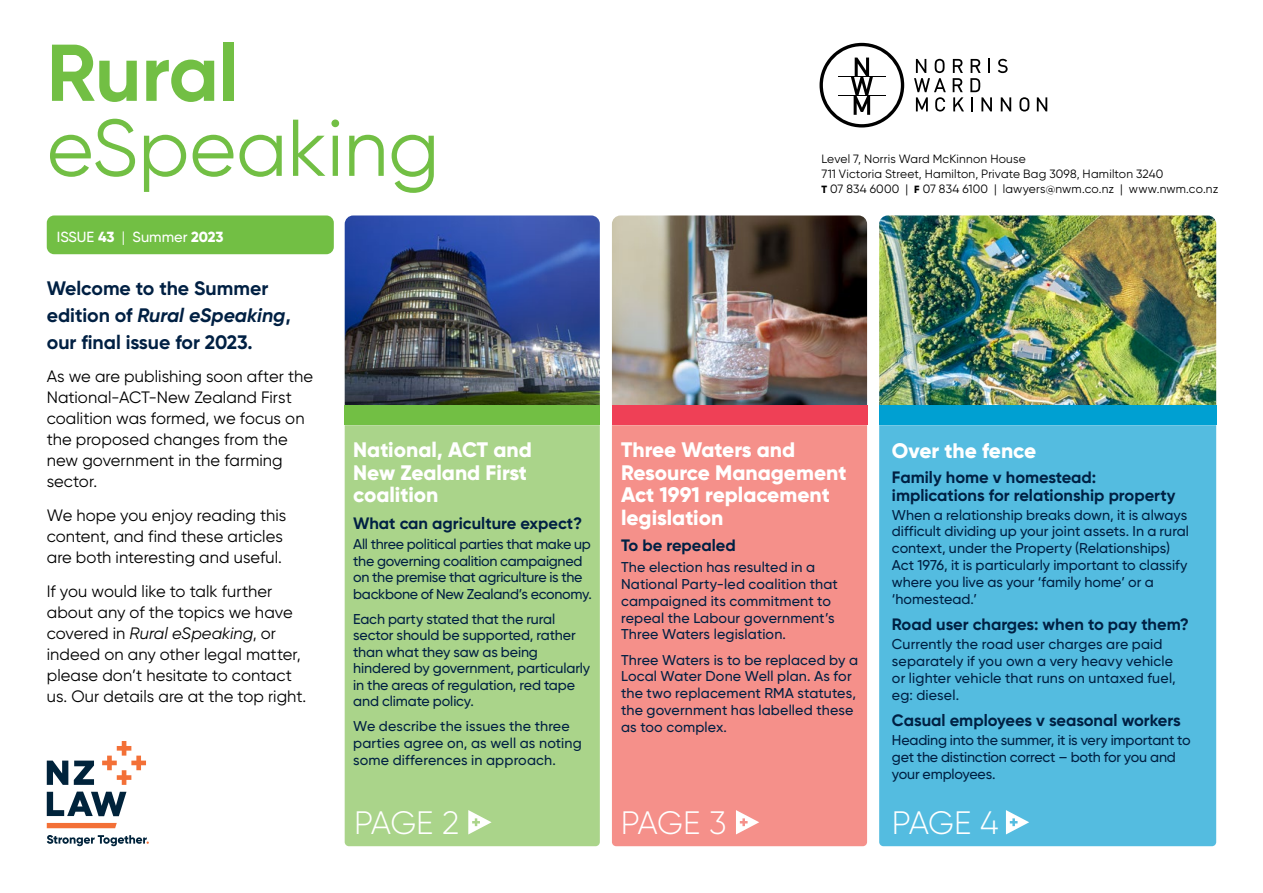
<style>
.page{position:relative;width:1263px;height:893px;background:#fff}
.page>*{position:absolute;margin:0;border:0;box-sizing:border-box;transform-origin:0 0}
.t1{font:80.25px "Gilroy";color:#72bf44}
.t2{font:700 80.25px "Gilroy";letter-spacing:-.005em;color:#72bf44}
.t3{font:300 32.4px "Gilroy";letter-spacing:-.025em;color:#fff}
.t4{font:800 21px/22.5px "Gilroy";color:#fff}
.t5{font:700 19.5px/27px "Gilroy";color:#002043}
.t6{font:16.5px/21px "Gilroy";letter-spacing:.005em;color:#000}
.t7{font:700 16.5px/18px "Gilroy";color:#002043}
.t8{font:500 14.7px "Gilroy";color:#fff}
.t9{font:500 14.25px/16.8px "Gilroy";color:#002043}
.t10{font:500 14.25px/16.5px "Gilroy";letter-spacing:-.02em;color:#002043}
.t11{font:12px/15px "Gilroy";letter-spacing:.015em;color:#000}
.s1{font-weight:800}
.s2{font-weight:400}
.s3{font-style:italic}
.s4{font-weight:800;font-size:10.5px}
</style>
<div class="page">
<img style="left:612px;top:215px;width:255px;height:191px">
<div style="left:612px;top:425px;width:255px;height:421px;background:#f5908a"></div>
<div style="left:612px;top:406px;width:255px;height:19px;background:#ef4056"></div>
<img style="left:345px;top:215px;width:255px;height:191px">
<img style="left:879px;top:215px;width:337px;height:191px">
<div style="left:879px;top:425px;width:337px;height:421px;background:#54bce0"></div>
<div style="left:345px;top:425px;width:255px;height:421px;background:#aad48a"></div>
<svg style="left:468px;top:810px;width:24px;height:24px"></svg>
<svg style="left:1006px;top:810px;width:23px;height:24px"></svg>
<svg style="left:736px;top:810px;width:23px;height:24px"></svg>
<div style="left:345px;top:406px;width:255px;height:19px;background:#72bf44"></div>
<div style="left:879px;top:406px;width:337px;height:19px;background:#00a0d2"></div>
<div style="left:47px;top:215px;width:287px;height:39px;background:#72bf44;border-radius:7px"></div>
<svg style="left:47px;top:792px;width:79px;height:24px"></svg>
<svg style="left:47px;top:761px;width:47px;height:24px"></svg>
<svg style="left:102px;top:741px;width:44px;height:44px"></svg>
<svg style="left:47px;top:823px;width:70px;height:5px"></svg>
<svg style="left:47px;top:835px;width:102px;height:11px"></svg>
<svg style="left:998px;top:59px;width:9px;height:14px"></svg>
<svg style="left:914px;top:59px;width:32px;height:53px"></svg>
<svg style="left:953px;top:59px;width:11px;height:52px"></svg>
<svg style="left:970px;top:59px;width:22px;height:52px"></svg>
<svg style="left:1001px;top:97px;width:10px;height:14px"></svg>
<svg style="left:1019px;top:97px;width:10px;height:15px"></svg>
<svg style="left:1037px;top:97px;width:10px;height:14px"></svg>
<svg style="left:819px;top:43px;width:85px;height:85px"></svg>
<hr style="left:838px;top:76px;width:47px;height:1px;background:#000">
<hr style="left:838px;top:95px;width:47px;height:1px;background:#000">
<h1 class="t2" style="left:47px;top:23px;width:193px">Rural</h1>
<h1 class="t1" style="left:47px;top:99px;width:394px">eSpeaking</h1>
<p class="t8" style="left:57px;top:228px;width:168px">ISSUE <span class="s1">43</span> <span class="s2">|</span> Summer <span class="s1">2023</span></p>
<h3 class="t5" style="left:47px;top:274px;width:246px">Welcome to the Summer edition of <span class="s3">Rural eSpeaking</span>, our final issue for 2023.</h3>
<p class="t6" style="left:47px;top:366px;width:268px">As we are publishing soon after the<br>National-ACT-New Zealand First coalition was formed, we focus on the proposed changes from the new government in the farming sector.</p>
<p class="t6" style="left:47px;top:505px;width:241px">We hope you enjoy reading this content, and find these articles are both interesting and useful.</p>
<p class="t6" style="left:47px;top:580px;width:261px">If you would like to talk further about any of the topics we have covered in <span class="s3">Rural eSpeaking</span>, or indeed on any other legal matter, please don’t hesitate to contact us. Our details are at the top right.</p>
<h3 class="t4" style="left:353px;top:438px;width:180px">National, ACT and<br>New Zealand First coalition</h3>
<p class="t7" style="left:353px;top:514px;width:231px">What can agriculture expect?</p>
<p class="t10" style="left:353px;top:536px;width:240px">All three political parties that make up the governing coalition campaigned on the premise that agriculture is the backbone of New Zealand’s economy.</p>
<p class="t9" style="left:353px;top:610px;width:238px">Each party stated that the rural sector should be supported, rather than what they saw as being hindered by government, particularly in the areas of regulation, red tape and climate policy.</p>
<p class="t9" style="left:353px;top:718px;width:230px">We describe the issues the three parties agree on, as well as noting some differences in approach.</p>
<p class="t11" style="left:821px;top:152px;width:398px">Level 7, Norris Ward McKinnon House<br>711 Victoria Street, Hamilton, Private Bag 3098, Hamilton 3240<br><span class="s4">T</span> 07 834 6000 | <span class="s4">F</span> 07 834 6100 | lawyers@nwm.co.nz | www.nwm.co.nz</p>
<h3 class="t4" style="left:621px;top:438px;width:227px">Three Waters and<br>Resource Management<br>Act 1991 replacement legislation</h3>
<p class="t7" style="left:621px;top:536px;width:116px">To be repealed</p>
<p class="t9" style="left:621px;top:559px;width:218px">The election has resulted in a<br>National Party-led coalition that campaigned its commitment to repeal the Labour government’s<br>Three Waters legislation.</p>
<p class="t9" style="left:621px;top:651px;width:238px">Three Waters is to be replaced by a<br>Local Water Done Well plan. As for the two replacement RMA statutes, the government has labelled these as too complex.</p>
<h3 class="t4" style="left:892px;top:440px;width:146px">Over the fence</h3>
<p class="t7" style="left:892px;top:468px;width:285px">Family home v homestead: implications for relationship property</p>
<p class="t9" style="left:892px;top:506px;width:299px">When a relationship breaks down, it is always difficult dividing up your joint assets. In a rural context, under the Property (Relationships)<br>Act 1976, it is particularly important to classify where you live as your ‘family home’ or a ‘homestead.’</p>
<p class="t7" style="left:892px;top:615px;width:299px">Road user charges: when to pay them?</p>
<p class="t9" style="left:892px;top:636px;width:285px">Currently the road user charges are paid separately if you own a very heavy vehicle or lighter vehicle that runs on untaxed fuel, eg: diesel.</p>
<p class="t7" style="left:892px;top:711px;width:290px">Casual employees v seasonal workers</p>
<p class="t9" style="left:892px;top:731px;width:300px">Heading into the summer, it is very important to get the distinction correct – both for you and your employees.</p>
<h2 class="t3" style="left:354px;top:802px;width:107px">PAGE 2</h2>
<h2 class="t3" style="left:621px;top:802px;width:107px">PAGE 3</h2>
<h2 class="t3" style="left:892px;top:802px;width:108px">PAGE 4</h2>
</div>
